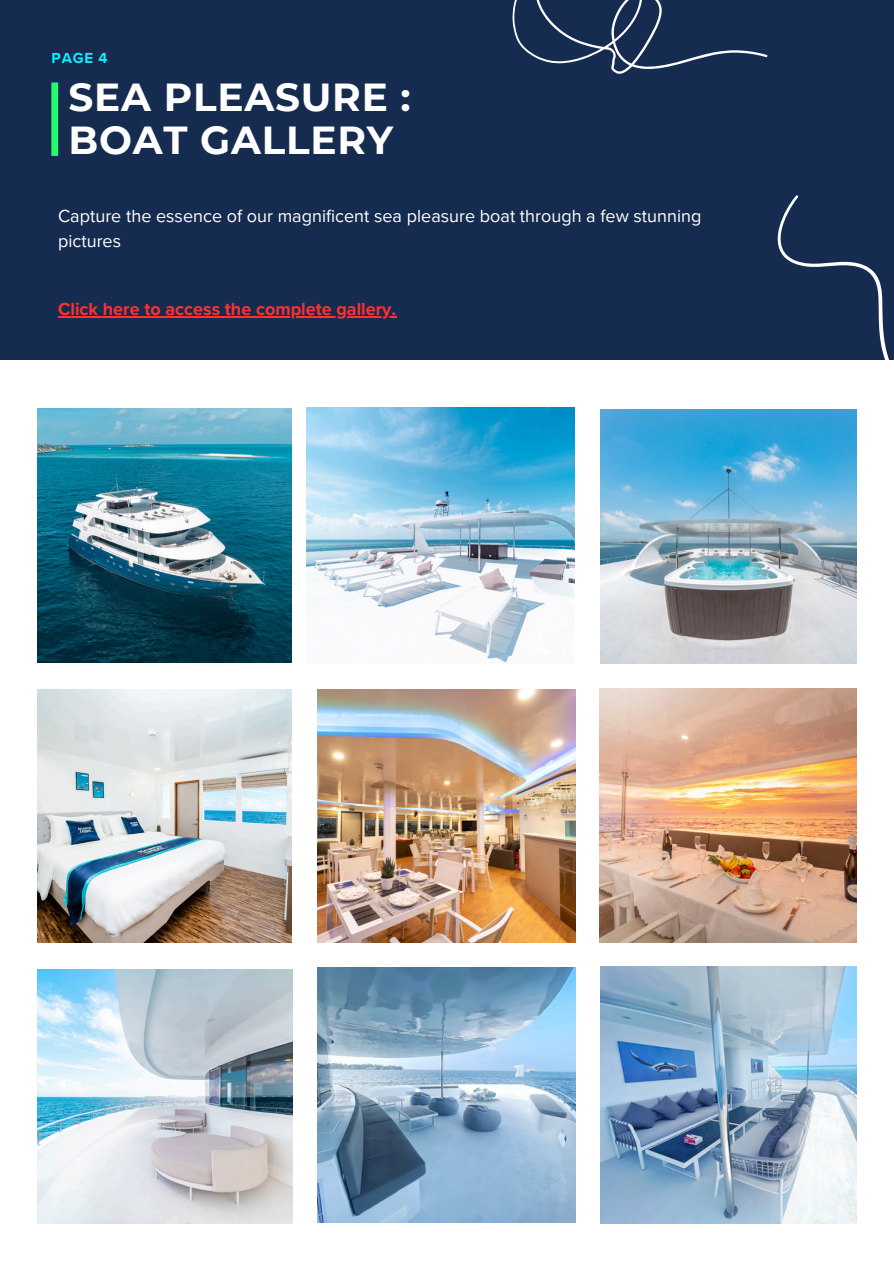
<style>
.page{position:relative;width:894px;height:1264px;background:#fff}
.page>*{position:absolute;margin:0;border:0;box-sizing:border-box;transform-origin:0 0}
.t1{font:700 39px/42.8px "Montserrat";letter-spacing:.02em;color:#fff}
.t2{font:18px/24.8px "Proxima Nova";color:#fff}
.t3{font:700 18px "Proxima Nova";color:#ff3131}
.t4{font:700 15px "Proxima Nova";color:#10eeff}
</style>
<div class="page">
<div style="left:0;top:0;width:893px;height:359px;background:#152b4f"></div>
<div style="left:51px;top:82px;width:7px;height:74px;background:#1eff71"></div>
<svg style="left:512px;top:0;width:255px;height:74px"></svg>
<svg style="left:767px;top:195px;width:126px;height:229px"></svg>
<img style="left:317px;top:689px;width:258px;height:253px">
<img style="left:37px;top:408px;width:254px;height:255px">
<img style="left:600px;top:410px;width:256px;height:253px">
<img style="left:37px;top:689px;width:254px;height:253px">
<img style="left:306px;top:408px;width:268px;height:255px">
<img style="left:599px;top:688px;width:257px;height:255px">
<img style="left:37px;top:969px;width:256px;height:254px">
<img style="left:317px;top:967px;width:258px;height:255px">
<img style="left:600px;top:966px;width:256px;height:257px">
<hr style="left:58px;top:316px;width:338px;height:1px;background:#ff3131">
<p class="t4" style="left:52px;top:50px;width:57px">PAGE 4</p>
<p class="t1" style="left:68px;top:75px;width:343px">SEA PLEASURE :<br>BOAT GALLERY</p>
<p class="t2" style="left:58px;top:204px;width:644px">Capture the essence of our magnificent sea pleasure boat through a few stunning pictures</p>
<p class="t3" style="left:58px;top:298px;width:339px">Click here to access the complete gallery.</p>
</div>
